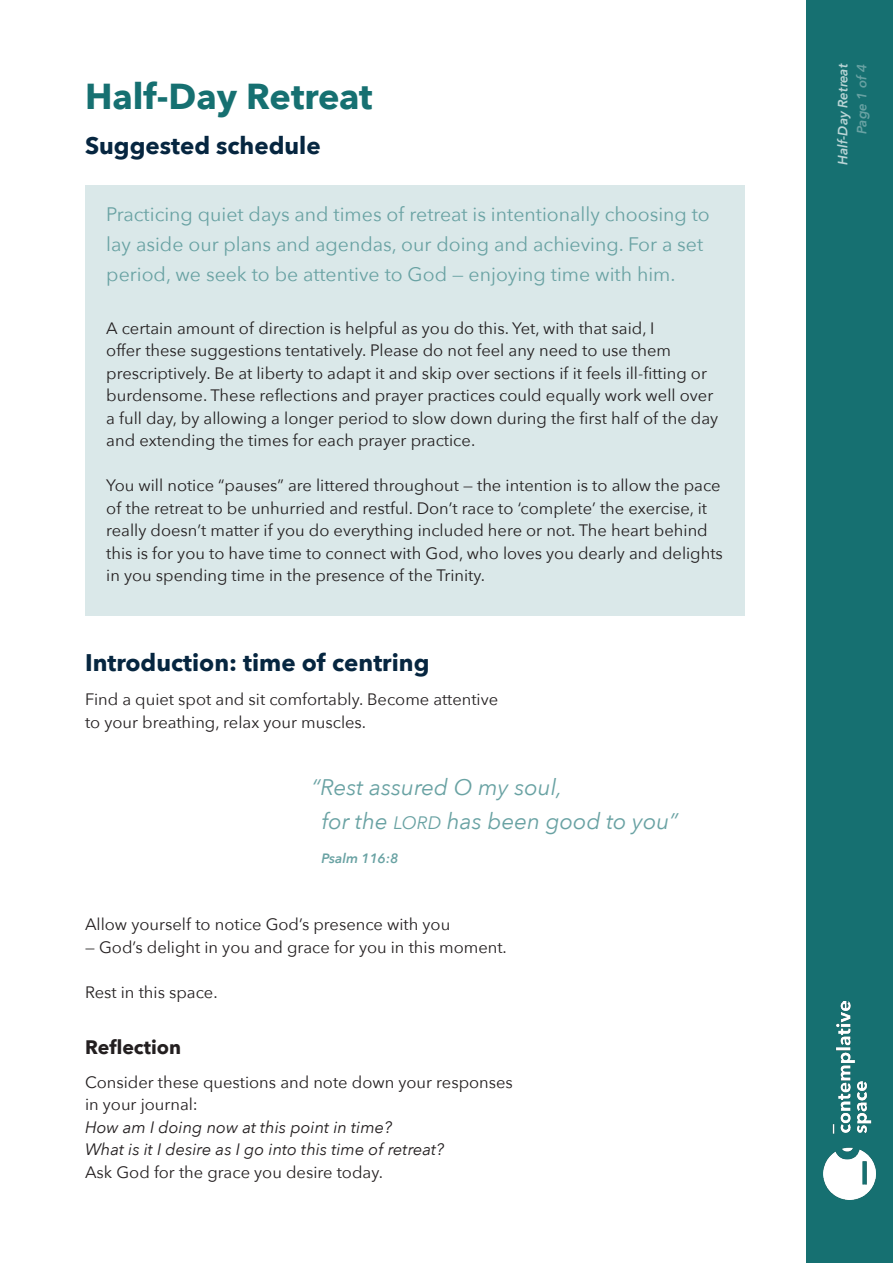
<style>
.page{position:relative;width:893px;height:1263px;background:#fff}
.page>*{position:absolute;margin:0;border:0;box-sizing:border-box;transform-origin:0 0}
.t1{font:700 36px "Avenir Next";color:#167071}
.t2{font:700 24px "Avenir Next";color:#062640}
.PQ{font:italic 22.5px/33.8px "Avenir Next";color:#69a2a3}
.Stanz1st{font:19.5px/30px "Avenir Next";color:#69a2a3}
.t3{font:700 19.5px "Avenir Next";color:#231f20}
.P1{font:16.5px/22.5px "Avenir Next";color:#231f20}
.Q1{font:italic 16.5px "Avenir Next";color:#231f20}
.PQ_ref{font:italic 600 13.5px "Avenir Next";color:#69a2a3}
.t4{font:italic 600 13.5px "Avenir Next";color:#b9d4d5}
.s1{font-size:18px}
</style>
<div class="page">
<div style="left:806px;top:0;width:87px;height:1263px;background:#167071"></div>
<img style="left:824px;top:1002px;width:52px;height:197px">
<div style="left:85px;top:185px;width:659px;height:430px;background:#dae8e9"></div>
<h1 class="t1" style="left:85px;top:65px;width:289px">Half-Day Retreat</h1>
<h2 class="t2" style="left:85px;top:125px;width:237px">Suggested schedule</h2>
<p class="Stanz1st" style="left:106px;top:199px;width:605px">Practicing quiet days and times of retreat is intentionally choosing to lay aside our plans and agendas, our doing and achieving. For a set period, we seek to be attentive to God — enjoying time with him.</p>
<p class="P1" style="left:106px;top:316px;width:613px">A certain amount of direction is helpful as you do this. Yet, with that said, I<br>offer these suggestions tentatively. Please do not feel any need to use them prescriptively. Be at liberty to adapt it and skip over sections if it feels ill-fitting or burdensome. These reflections and prayer practices could equally work well over a full day, by allowing a longer period to slow down during the first half of the day and extending the times for each prayer practice.</p>
<p class="P1" style="left:106px;top:474px;width:618px">You will notice “pauses” are littered throughout — the intention is to allow the pace of the retreat to be unhurried and restful. Don’t race to ‘complete’ the exercise, it really doesn’t matter if you do everything included here or not. The heart behind this is for you to have time to connect with God, who loves you dearly and delights in you spending time in the presence of the Trinity.</p>
<h2 class="t2" style="left:85px;top:642px;width:346px">Introduction: time of centring</h2>
<p class="P1" style="left:85px;top:687px;width:415px">Find a quiet spot and sit comfortably. Become attentive to your breathing, relax your muscles.</p>
<p class="PQ" style="left:322px;top:769px;width:358px;text-indent:-10px">“Rest assured O my soul,<br>for the <span class="s1">LORD</span> has been good to you”</p>
<p class="PQ_ref" style="left:322px;top:846px;width:78px">Psalm 116:8</p>
<p class="P1" style="left:85px;top:912px;width:367px">Allow yourself to notice God’s presence with you</p>
<p class="P1" style="left:85px;top:935px;width:423px">— God’s delight in you and grace for you in this moment.</p>
<p class="P1" style="left:85px;top:980px;width:134px">Rest in this space.</p>
<h3 class="t3" style="left:85px;top:1030px;width:98px">Reflection</h3>
<p class="P1" style="left:85px;top:1070px;width:429px">Consider these questions and note down your responses in your journal:</p>
<p class="Q1" style="left:85px;top:1113px;width:308px">How am I doing now at this point in time?</p>
<p class="Q1" style="left:85px;top:1135px;width:361px">What is it I desire as I go into this time of retreat?</p>
<p class="P1" style="left:85px;top:1160px;width:300px">Ask God for the grace you desire today.</p>
<p class="t4" style="left:831px;top:165px;width:103px;rotate:-90deg">Half-Day Retreat</p>
<p class="PQ_ref" style="left:850px;top:134px;width:72px;rotate:-90deg">Page 1 of 4</p>
</div>
